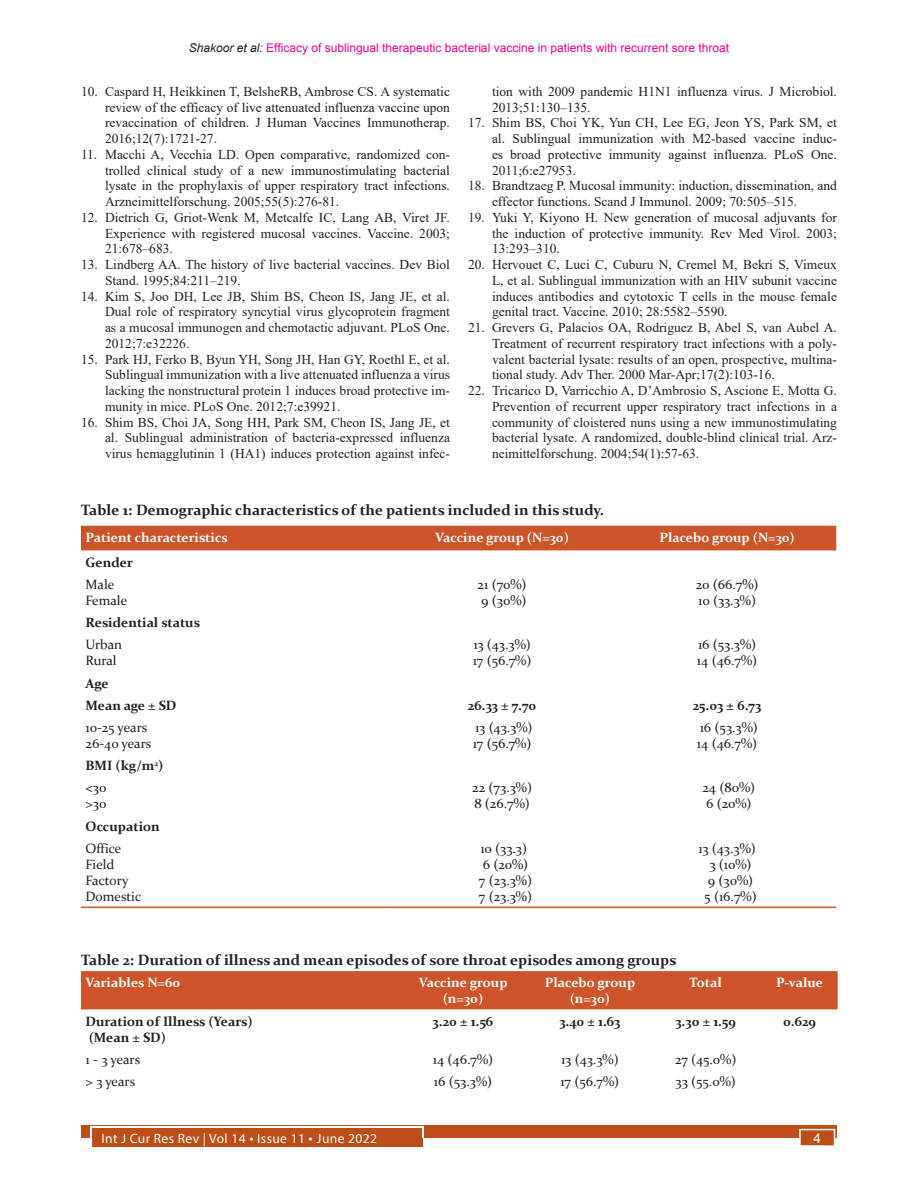
<style>
.page{position:relative;width:918px;height:1188px;background:#fff}
.page>*{position:absolute;margin:0;border:0;box-sizing:border-box;transform-origin:0 0}
.Table_caption{font:700 15px "Constantia";color:#231f20}
.t1{font:13.5px/15.8px "Times New Roman";color:#231f20;text-align:justify}
.Table_text{font:13.5px "Constantia";color:#231f20}
.Table_text-2{font:700 13.5px "Constantia";color:#231f20}
.Table_text-3{font:700 13.5px/16.2px "Constantia";color:#fff;text-align:center}
.t2{font:13.5px "Myriad Pro";letter-spacing:.03em;color:#fff}
.t3{font:13.5px "Arial";color:#fff}
.t4{font:12px "Arial";color:#ed028c}
.s1{font-style:italic;color:#231f20}
.s2{font-size:15px}
</style>
<div class="page">
<div style="left:81px;top:1125px;width:756px;height:13px;background:#be4d18"></div>
<div style="left:92px;top:1128px;width:331px;height:19px;background:#be4d18"></div>
<hr style="left:91px;top:1127px;width:332px;height:1px;background:#fff">
<div style="left:799px;top:1129px;width:36px;height:17px;background:#be4d18;border:2px solid #fff"></div>
<div style="left:81px;top:526px;width:755px;height:24px;background:#cd542a"></div>
<hr style="left:81px;top:907px;width:305px;height:1px;background:#cd542a">
<hr style="left:386px;top:907px;width:232px;height:1px;background:#cd542a">
<hr style="left:618px;top:907px;width:218px;height:1px;background:#cd542a">
<div style="left:81px;top:971px;width:757px;height:38px;background:#cd542a"></div>
<p class="t4" style="left:189px;top:40px;width:542px"><span class="s1">Shakoor et al:</span> Efficacy of sublingual therapeutic bacterial vaccine in patients with recurrent sore throat</p>
<p class="t1" style="left:105px;top:83px;width:347px;text-indent:-24px">10. Caspard H, Heikkinen T, BelsheRB, Ambrose CS. A systematic review of the efficacy of live attenuated influenza vaccine upon revaccination of children. J Human Vaccines Immunotherap.<br>2016;12(7):1721-27.</p>
<p class="t1" style="left:105px;top:146px;width:347px;text-indent:-24px">11. Macchi A, Vecchia LD. Open comparative, randomized con&shy;trolled clinical study of a new immunostimulating bacterial lysate in the prophylaxis of upper respiratory tract infections.<br>Arzneimittelforschung. 2005;55(5):276-81.</p>
<p class="t1" style="left:105px;top:209px;width:347px;text-indent:-24px">12. Dietrich G, Griot-Wenk M, Metcalfe IC, Lang AB, Viret JF.<br>Experience with registered mucosal vaccines. Vaccine. 2003; 21:678–683.</p>
<p class="t1" style="left:105px;top:256px;width:346px;text-indent:-24px">13. Lindberg AA. The history of live bacterial vaccines. Dev Biol<br>Stand. 1995;84:211–219.</p>
<p class="t1" style="left:105px;top:288px;width:347px;text-indent:-24px">14. Kim S, Joo DH, Lee JB, Shim BS, Cheon IS, Jang JE, et al.<br>Dual role of respiratory syncytial virus glycoprotein fragment as a mucosal immunogen and chemotactic adjuvant. PLoS One.<br>2012;7:e32226.</p>
<p class="t1" style="left:105px;top:351px;width:347px;text-indent:-24px">15. Park HJ, Ferko B, Byun YH, Song JH, Han GY, Roethl E, et al.<br>Sublingual immunization with a live attenuated influenza a virus lacking the nonstructural protein 1 induces broad protective im&shy;munity in mice. PLoS One. 2012;7:e39921.</p>
<p class="t1" style="left:105px;top:414px;width:347px;text-indent:-24px">16. Shim BS, Choi JA, Song HH, Park SM, Cheon IS, Jang JE, et al. Sublingual administration of bacteria-expressed influenza virus hemagglutinin 1 (HA1) induces protection against infec-</p>
<p class="t1" style="left:492px;top:83px;width:346px">tion with 2009 pandemic H1N1 influenza virus. J Microbiol.<br>2013;51:130–135.</p>
<p class="t1" style="left:492px;top:114px;width:347px;text-indent:-24px">17. Shim BS, Choi YK, Yun CH, Lee EG, Jeon YS, Park SM, et al. Sublingual immunization with M2-based vaccine induc&shy;es broad protective immunity against influenza. PLoS One.<br>2011;6:e27953.</p>
<p class="t1" style="left:492px;top:177px;width:347px;text-indent:-24px">18. Brandtzaeg P. Mucosal immunity: induction, dissemination, and effector functions. Scand J Immunol. 2009; 70:505–515.</p>
<p class="t1" style="left:492px;top:209px;width:347px;text-indent:-24px">19. Yuki Y, Kiyono H. New generation of mucosal adjuvants for the induction of protective immunity. Rev Med Virol. 2003; 13:293–310.</p>
<p class="t1" style="left:492px;top:256px;width:347px;text-indent:-24px">20. Hervouet C, Luci C, Cuburu N, Cremel M, Bekri S, Vimeux L, et al. Sublingual immunization with an HIV subunit vaccine induces antibodies and cytotoxic T cells in the mouse female genital tract. Vaccine. 2010; 28:5582–5590.</p>
<p class="t1" style="left:492px;top:319px;width:347px;text-indent:-24px">21. Grevers G, Palacios OA, Rodriguez B, Abel S, van Aubel A.<br>Treatment of recurrent respiratory tract infections with a poly&shy;valent bacterial lysate: results of an open, prospective, multina&shy;tional study. Adv Ther. 2000 Mar-Apr;17(2):103-16.</p>
<p class="t1" style="left:492px;top:382px;width:347px;text-indent:-24px">22. Tricarico D, Varricchio A, D’Ambrosio S, Ascione E, Motta G.<br>Prevention of recurrent upper respiratory tract infections in a community of cloistered nuns using a new immunostimulating bacterial lysate. A randomized, double-blind clinical trial. Arz&shy;neimittelforschung. 2004;54(1):57-63.</p>
<p class="Table_caption" style="left:81px;top:500px;width:524px">Table 1: Demographic characteristics of the patients included in this study.</p>
<p class="Table_text-3" style="left:86px;top:529px;width:144px">Patient characteristics</p>
<p class="Table_text-3" style="left:435px;top:529px;width:135px">Vaccine group (N=30)</p>
<p class="Table_text-3" style="left:659px;top:529px;width:137px">Placebo group (N=30)</p>
<p class="Table_text-2" style="left:86px;top:553px;width:49px">Gender</p>
<p class="Table_text" style="left:86px;top:575px;width:30px">Male</p>
<p class="Table_text" style="left:86px;top:591px;width:43px">Female</p>
<p class="Table_text" style="left:478px;top:575px;width:50px">21 (70%)</p>
<p class="Table_text" style="left:481px;top:591px;width:47px">9 (30%)</p>
<p class="Table_text" style="left:696px;top:575px;width:64px">20 (66.7%)</p>
<p class="Table_text" style="left:698px;top:591px;width:59px">10 (33.3%)</p>
<p class="Table_text-2" style="left:86px;top:613px;width:116px">Residential status</p>
<p class="Table_text" style="left:86px;top:635px;width:38px">Urban</p>
<p class="Table_text" style="left:86px;top:652px;width:33px">Rural</p>
<p class="Table_text" style="left:473px;top:635px;width:59px">13 (43.3%)</p>
<p class="Table_text" style="left:473px;top:652px;width:60px">17 (56.7%)</p>
<p class="Table_text" style="left:698px;top:635px;width:60px">16 (53.3%)</p>
<p class="Table_text" style="left:697px;top:652px;width:62px">14 (46.7%)</p>
<p class="Table_text-2" style="left:86px;top:674px;width:25px">Age</p>
<p class="Table_text-2" style="left:86px;top:696px;width:93px">Mean age ± SD</p>
<p class="Table_text-2" style="left:468px;top:696px;width:70px">26.33 ± 7.70</p>
<p class="Table_text-2" style="left:693px;top:696px;width:70px">25.03 ± 6.73</p>
<p class="Table_text" style="left:86px;top:718px;width:63px">10-25 years</p>
<p class="Table_text" style="left:86px;top:734px;width:67px">26-40 years</p>
<p class="Table_text" style="left:475px;top:718px;width:59px">13 (43.3%)</p>
<p class="Table_text" style="left:473px;top:734px;width:60px">17 (56.7%)</p>
<p class="Table_text" style="left:700px;top:718px;width:60px">16 (53.3%)</p>
<p class="Table_text" style="left:697px;top:734px;width:62px">14 (46.7%)</p>
<p class="Table_text-2" style="left:86px;top:756px;width:79px">BMI (kg/m<sup>2</sup>)</p>
<p class="Table_text" style="left:86px;top:778px;width:22px">&lt;30</p>
<p class="Table_text" style="left:86px;top:795px;width:22px">&gt;30</p>
<p class="Table_text-2" style="left:86px;top:817px;width:76px">Occupation</p>
<p class="Table_text" style="left:86px;top:839px;width:37px">Office</p>
<p class="Table_text" style="left:86px;top:855px;width:30px">Field</p>
<p class="Table_text" style="left:86px;top:871px;width:45px">Factory</p>
<p class="Table_text" style="left:86px;top:888px;width:57px">Domestic</p>
<p class="Table_text" style="left:472px;top:778px;width:61px">22 (73.3%)</p>
<p class="Table_text" style="left:474px;top:795px;width:57px">8 (26.7%)</p>
<p class="Table_text" style="left:480px;top:839px;width:48px">10 (33.3)</p>
<p class="Table_text" style="left:483px;top:855px;width:47px">6 (20%)</p>
<p class="Table_text" style="left:479px;top:871px;width:55px">7 (23.3%)</p>
<p class="Table_text" style="left:479px;top:888px;width:55px">7 (23.3%)</p>
<p class="Table_text" style="left:702px;top:778px;width:54px">24 (80%)</p>
<p class="Table_text" style="left:706px;top:795px;width:47px">6 (20%)</p>
<p class="Table_text" style="left:698px;top:839px;width:59px">13 (43.3%)</p>
<p class="Table_text" style="left:709px;top:855px;width:44px">3 (10%)</p>
<p class="Table_text" style="left:708px;top:871px;width:47px">9 (30%)</p>
<p class="Table_text" style="left:704px;top:888px;width:54px">5 (16.7%)</p>
<p class="Table_caption" style="left:81px;top:950px;width:597px">Table 2: Duration of illness and mean episodes of sore throat episodes among groups</p>
<p class="Table_text-3" style="left:86px;top:974px;width:96px">Variables N=60</p>
<p class="Table_text-3" style="left:419px;top:974px;width:90px">Vaccine group (n=30)</p>
<p class="Table_text-3" style="left:545px;top:974px;width:92px">Placebo group (n=30)</p>
<p class="Table_text-3" style="left:690px;top:974px;width:34px">Total</p>
<p class="Table_text-3" style="left:776px;top:974px;width:49px">P-value</p>
<p class="Table_text-2" style="left:86px;top:1012px;width:169px">Duration of Illness (Years)</p>
<p class="Table_text-2" style="left:89px;top:1028px;width:79px">(Mean ± SD)</p>
<p class="Table_text-2" style="left:433px;top:1012px;width:62px">3.20 ± 1.56</p>
<p class="Table_text-2" style="left:559px;top:1012px;width:63px">3.40 ± 1.63</p>
<p class="Table_text-2" style="left:675px;top:1012px;width:62px">3.30 ± 1.59</p>
<p class="Table_text-2" style="left:783px;top:1012px;width:34px">0.629</p>
<p class="Table_text" style="left:86px;top:1050px;width:56px">1 - 3 years</p>
<p class="Table_text" style="left:433px;top:1050px;width:62px">14 (46.7%)</p>
<p class="Table_text" style="left:561px;top:1050px;width:59px">13 (43.3%)</p>
<p class="Table_text" style="left:675px;top:1050px;width:63px">27 (45.0%)</p>
<p class="Table_text" style="left:86px;top:1072px;width:51px">&gt; 3 years</p>
<p class="Table_text" style="left:434px;top:1072px;width:60px">16 (53.3%)</p>
<p class="Table_text" style="left:561px;top:1072px;width:60px">17 (56.7%)</p>
<p class="Table_text" style="left:676px;top:1072px;width:62px">33 (55.0%)</p>
<p class="t2" style="left:101px;top:1130px;width:277px">Int J Cur Res Rev | Vol 14 <span class="s2">•</span> Issue 11 <span class="s2">•</span> June 2022</p>
<p class="t3" style="left:814px;top:1130px;width:9px">4</p>
</div>
